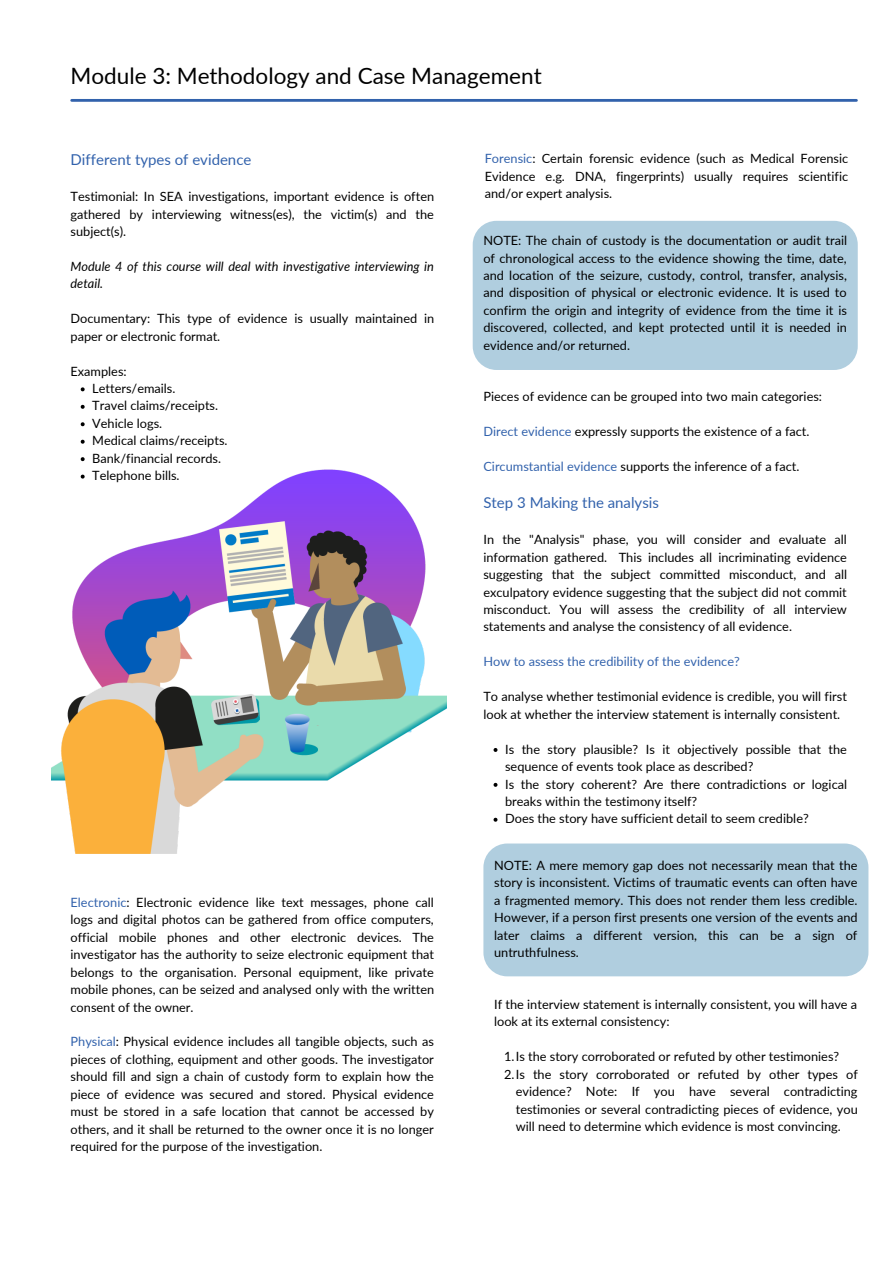
<style>
.page{position:relative;width:893px;height:1263px;background:#fff}
.page>*{position:absolute;margin:0;border:0;box-sizing:border-box;transform-origin:0 0}
.t1{font:22.5px "Lato";color:#000}
.t2{font:15px "Lato";color:#3262ac}
.t3{font:12.75px/17.5px "Lato";color:#000;text-align:justify}
.t4{font:italic 12.75px/17.5px "Lato";color:#000}
.t5{font:12.75px "Lato";color:#3262ac}
.s1{color:#3262ac}
</style>
<div class="page">
<hr style="left:72px;top:99px;width:784px;height:3px;background:#3262ac">
<svg style="left:81px;top:387px;width:4px;height:4px"></svg>
<svg style="left:81px;top:405px;width:4px;height:4px"></svg>
<svg style="left:81px;top:422px;width:4px;height:4px"></svg>
<svg style="left:81px;top:440px;width:4px;height:4px"></svg>
<svg style="left:81px;top:457px;width:4px;height:4px"></svg>
<img style="left:51px;top:461px;width:396px;height:393px">
<div style="left:473px;top:221px;width:384px;height:149px;background:#b0cedf;border-radius:24px"></div>
<svg style="left:493px;top:748px;width:4px;height:4px"></svg>
<svg style="left:493px;top:783px;width:4px;height:4px"></svg>
<svg style="left:493px;top:818px;width:4px;height:4px"></svg>
<div style="left:483px;top:843px;width:385px;height:133px;background:#b0cedf;border-radius:24px"></div>
<h1 class="t1" style="left:71px;top:62px;width:473px">Module 3: Methodology and Case Management</h1>
<p class="t2" style="left:71px;top:150px;width:182px">Different types of evidence</p>
<p class="t3" style="left:71px;top:187px;width:365px">Testimonial: In SEA investigations, important evidence is often gathered by interviewing witness(es), the victim(s) and the subject(s).</p>
<p class="t4" style="left:71px;top:257px;width:365px">Module 4 of this course will deal with investigative interviewing in detail.</p>
<p class="t3" style="left:71px;top:310px;width:365px">Documentary: This type of evidence is usually maintained in paper or electronic format.</p>
<p class="t3" style="left:71px;top:362px;width:58px">Examples:</p>
<p class="t3" style="left:92px;top:379px;width:137px;text-align:left">Letters/emails.<br>Travel claims/receipts.<br>Vehicle logs.<br>Medical claims/receipts.<br>Bank/financial records.<br>Telephone bills.</p>
<p class="t3" style="left:71px;top:893px;width:365px"><span class="s1">Electronic</span>: Electronic evidence like text messages, phone call logs and digital photos can be gathered from office computers, official mobile phones and other electronic devices. The investigator has the authority to seize electronic equipment that belongs to the organisation. Personal equipment, like private mobile phones, can be seized and analysed only with the written consent of the owner.</p>
<p class="t3" style="left:71px;top:1033px;width:365px"><span class="s1">Physical</span>: Physical evidence includes all tangible objects, such as pieces of clothing, equipment and other goods. The investigator should fill and sign a chain of custody form to explain how the piece of evidence was secured and stored. Physical evidence must be stored in a safe location that cannot be accessed by others, and it shall be returned to the owner once it is no longer required for the purpose of the investigation.</p>
<p class="t3" style="left:485px;top:149px;width:365px"><span class="s1">Forensic</span>: Certain forensic evidence (such as Medical Forensic Evidence e.g. DNA, fingerprints) usually requires scientific and/or expert analysis.</p>
<p class="t3" style="left:483px;top:231px;width:365px">NOTE: The chain of custody is the documentation or audit trail of chronological access to the evidence showing the time, date, and location of the seizure, custody, control, transfer, analysis, and disposition of physical or electronic evidence. It is used to confirm the origin and integrity of evidence from the time it is discovered, collected, and kept protected until it is needed in evidence and/or returned.</p>
<p class="t3" style="left:483px;top:388px;width:340px">Pieces of evidence can be grouped into two main categories:</p>
<p class="t3" style="left:483px;top:422px;width:328px"><span class="s1">Direct evidence</span> expressly supports the existence of a fact.</p>
<p class="t3" style="left:483px;top:457px;width:317px"><span class="s1">Circumstantial evidence</span> supports the inference of a fact.</p>
<p class="t2" style="left:483px;top:493px;width:177px">Step 3 Making the analysis</p>
<p class="t3" style="left:483px;top:530px;width:365px">In the "Analysis" phase, you will consider and evaluate all information gathered. This includes all incriminating evidence suggesting that the subject committed misconduct, and all exculpatory evidence suggesting that the subject did not commit misconduct. You will assess the credibility of all interview statements and analyse the consistency of all evidence.</p>
<p class="t5" style="left:483px;top:654px;width:258px">How to assess the credibility of the evidence?</p>
<p class="t3" style="left:483px;top:687px;width:365px">To analyse whether testimonial evidence is credible, you will first look at whether the interview statement is internally consistent.</p>
<p class="t3" style="left:505px;top:740px;width:343px;text-align:left">Is the story plausible? Is it objectively possible that the sequence of events took place as described?<br>Is the story coherent? Are there contradictions or logical breaks within the testimony itself?<br>Does the story have sufficient detail to seem credible?</p>
<p class="t3" style="left:494px;top:856px;width:365px">NOTE: A mere memory gap does not necessarily mean that the story is inconsistent. Victims of traumatic events can often have a fragmented memory. This does not render them less credible.<br>However, if a person first presents one version of the events and later claims a different version, this can be a sign of untruthfulness.</p>
<p class="t3" style="left:494px;top:995px;width:365px">If the interview statement is internally consistent, you will have a look at its external consistency:</p>
<p class="t3" style="left:504px;top:1047px;width:337px">1.Is the story corroborated or refuted by other testimonies?</p>
<p class="t3" style="left:504px;top:1065px;width:355px">2.Is the story corroborated or refuted by other types of</p>
<p class="t3" style="left:516px;top:1082px;width:343px">evidence? Note: If you have several contradicting</p>
<p class="t3" style="left:516px;top:1100px;width:343px">testimonies or several contradicting pieces of evidence, you</p>
<p class="t3" style="left:516px;top:1117px;width:326px">will need to determine which evidence is most convincing.</p>
</div>
